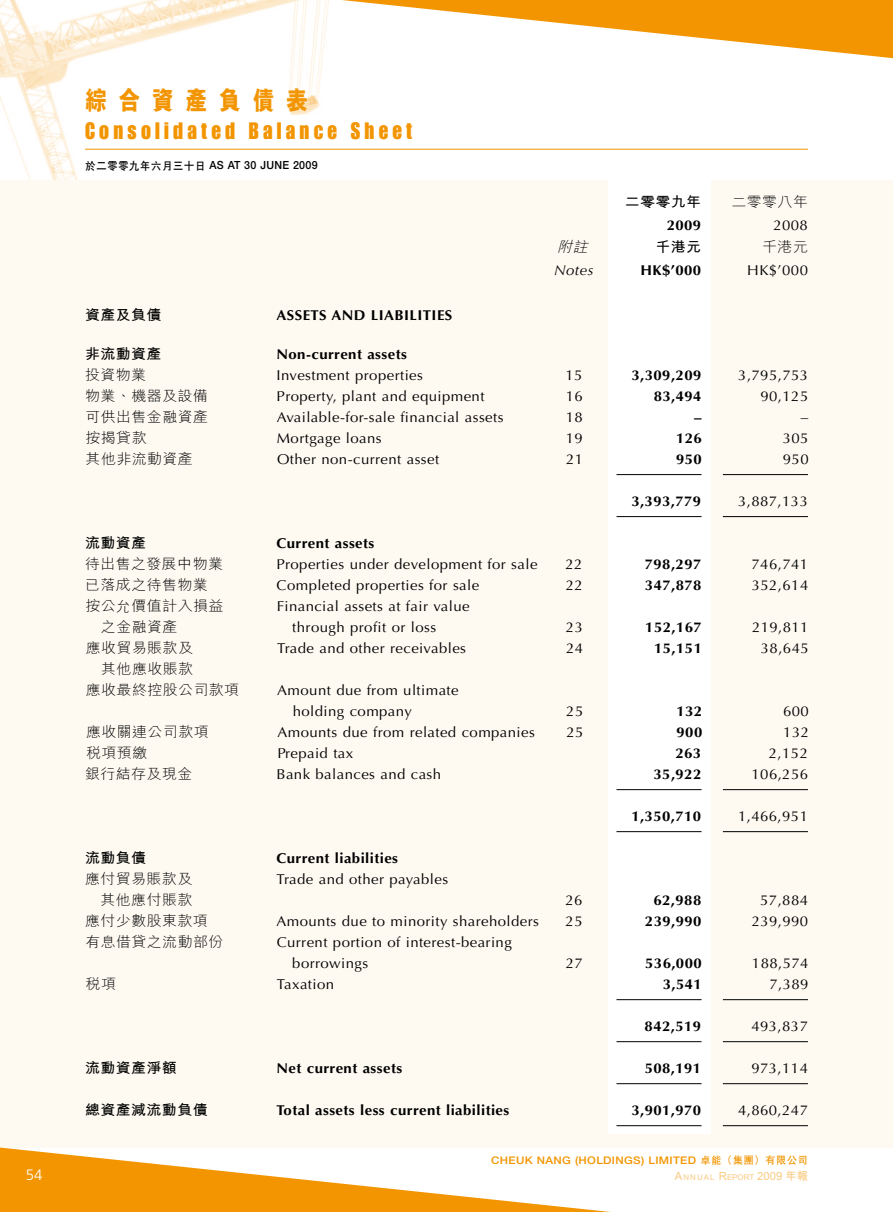
<style>
.page{position:relative;width:893px;height:1212px;background:#fff}
.page>*{position:absolute;margin:0;border:0;box-sizing:border-box;transform-origin:0 0}
.t1{font:800 26.25px "M Hei HK";letter-spacing:.5em;color:#f29500;scale:.85 1}
.t2{font:23.25px "Impact LT Std";letter-spacing:.2em;color:#f29500;scale:.92 1}
.t3{font:300 15px "Frutiger LT Std";color:#fff}
.t4{font:14.25px/21px "Optima LT Std";letter-spacing:.03em;color:#000;scale:1.05 1}
.t5{font:700 14.25px "Optima LT Std";letter-spacing:.03em;color:#000;scale:1.05 1}
.t6{font:300 14.25px/21px "M Hei HK";letter-spacing:.03em;color:#000;scale:1.05 1}
.t7{font:700 14.25px "M Hei HK";letter-spacing:.03em;color:#000;scale:1.05 1}
.t8{font:italic 14.25px "Optima LT Std";letter-spacing:.03em;color:#000;scale:1.05 1}
.t9{font:italic 300 14.25px "M Hei HK";color:#000;scale:1.05 1}
.t10{font:500 11.25px "Helvetica Neue LT Std";letter-spacing:.03em;color:#000;scale:.95 1}
.t11{font:500 10.5px "Helvetica Neue LT Std";letter-spacing:.03em;color:#f29500;scale:1.1 1}
.t12{font:700 7.8px "M Hei HK";color:#f9ca80}
.s1{font-family:"C Hei 2 HK";font-weight:700}
.s2{font-size:11.25px}
</style>
<div class="page">
<img style="left:0;top:0;width:405px;height:181px">
<div style="left:0;top:181px;width:893px;height:967px;background:#fefaf2"></div>
<svg style="left:0;top:1147px;width:610px;height:65px"></svg>
<hr style="left:85px;top:149px;width:723px;height:1px;background:#f29500">
<svg style="left:342px;top:0;width:551px;height:58px"></svg>
<div style="left:608px;top:179px;width:102px;height:955px;background:#fff"></div>
<hr style="left:616px;top:474px;width:85px;height:1px;background:#000">
<hr style="left:723px;top:474px;width:85px;height:1px;background:#000">
<hr style="left:616px;top:516px;width:85px;height:1px;background:#000">
<hr style="left:723px;top:516px;width:85px;height:1px;background:#000">
<hr style="left:616px;top:789px;width:85px;height:1px;background:#000">
<hr style="left:723px;top:789px;width:85px;height:1px;background:#000">
<hr style="left:616px;top:831px;width:85px;height:1px;background:#000">
<hr style="left:723px;top:831px;width:85px;height:1px;background:#000">
<hr style="left:616px;top:999px;width:85px;height:1px;background:#000">
<hr style="left:723px;top:999px;width:85px;height:1px;background:#000">
<hr style="left:616px;top:1041px;width:85px;height:1px;background:#000">
<hr style="left:723px;top:1041px;width:85px;height:1px;background:#000">
<hr style="left:616px;top:1083px;width:85px;height:1px;background:#000">
<hr style="left:723px;top:1083px;width:85px;height:1px;background:#000">
<hr style="left:616px;top:1125px;width:85px;height:1px;background:#000">
<hr style="left:723px;top:1125px;width:85px;height:1px;background:#000">
<p class="t3" style="left:26px;top:1166px;width:18px">54</p>
<h1 class="t1" style="left:85px;top:83px;width:264px">綜合資產負債表</h1>
<h2 class="t2" style="left:85px;top:117px;width:357px">Consolidated Balance Sheet</h2>
<p class="t10" style="left:85px;top:158px;width:246px"><span class="s1">於二零零九年六月三十日</span> AS AT 30 JUNE 2009</p>
<p class="t7" style="left:625px;top:191px;width:74px">二零零九年</p>
<p class="t6" style="left:731px;top:191px;width:74px">二零零八年</p>
<p class="t5" style="left:667px;top:216px;width:34px">2009</p>
<p class="t4" style="left:773px;top:214px;width:34px">2008</p>
<p class="t9" style="left:557px;top:237px;width:35px">附註</p>
<p class="t7" style="left:655px;top:236px;width:45px">千港元</p>
<p class="t6" style="left:762px;top:236px;width:45px">千港元</p>
<p class="t8" style="left:554px;top:261px;width:39px">Notes</p>
<p class="t5" style="left:640px;top:261px;width:59px">HK$’000</p>
<p class="t4" style="left:747px;top:259px;width:59px">HK$’000</p>
<p class="t7" style="left:85px;top:304px;width:74px">資產及負債</p>
<p class="t5" style="left:276px;top:306px;width:142px">ASSETS AND LIABI LITIE</p>
<p class="t5" style="left:445px;top:306px;width:9px">S</p>
<p class="t7" style="left:85px;top:343px;width:74px">非流動資產</p>
<p class="t5" style="left:276px;top:345px;width:126px">Non-current assets</p>
<p class="t6" style="left:85px;top:363px;width:60px">投資物業</p>
<p class="t4" style="left:276px;top:364px;width:141px">Investment properties</p>
<p class="t4" style="left:565px;top:364px;width:18px">15</p>
<p class="t5" style="left:631px;top:366px;width:68px">3,309,209</p>
<p class="t4" style="left:738px;top:364px;width:68px">3,795,753</p>
<p class="t6" style="left:85px;top:384px;width:118px">物業、機器及設備</p>
<p class="t4" style="left:277px;top:385px;width:199px">Property, plant and equipment</p>
<p class="t4" style="left:566px;top:385px;width:18px">16</p>
<p class="t5" style="left:654px;top:387px;width:47px">83,494</p>
<p class="t4" style="left:760px;top:385px;width:47px">90,125</p>
<p class="t6" style="left:85px;top:405px;width:118px">可供出售金融資產</p>
<p class="t4" style="left:277px;top:406px;width:217px">Available-for-sale financial assets</p>
<p class="t4" style="left:566px;top:406px;width:18px">18</p>
<p class="t5" style="left:694px;top:408px;width:9px">–</p>
<p class="t4" style="left:801px;top:406px;width:9px">–</p>
<p class="t6" style="left:86px;top:426px;width:60px">按揭貸款</p>
<p class="t4" style="left:277px;top:427px;width:101px">Mortgage loans</p>
<p class="t4" style="left:566px;top:427px;width:18px">19</p>
<p class="t5" style="left:676px;top:429px;width:26px">126</p>
<p class="t4" style="left:783px;top:427px;width:26px">305</p>
<p class="t6" style="left:86px;top:447px;width:104px">其他非流動資產</p>
<p class="t4" style="left:277px;top:448px;width:156px">Other non-current asset</p>
<p class="t4" style="left:566px;top:448px;width:18px">21</p>
<p class="t5" style="left:676px;top:450px;width:26px">950</p>
<p class="t4" style="left:783px;top:448px;width:26px">950</p>
<p class="t5" style="left:631px;top:492px;width:68px">3,393,779</p>
<p class="t4" style="left:738px;top:490px;width:68px">3,887,133</p>
<p class="t7" style="left:85px;top:532px;width:60px">流動資產</p>
<p class="t5" style="left:276px;top:534px;width:95px">Current assets</p>
<p class="t6" style="left:85px;top:552px;width:133px">待出售之發展中物業</p>
<p class="t4" style="left:276px;top:553px;width:250px">Properties under development for sale</p>
<p class="t4" style="left:565px;top:553px;width:18px">22</p>
<p class="t5" style="left:645px;top:555px;width:55px">798,297</p>
<p class="t4" style="left:752px;top:553px;width:55px">746,741</p>
<p class="t6" style="left:85px;top:573px;width:118px">已落成之待售物業</p>
<p class="t4" style="left:277px;top:574px;width:194px">Completed properties for sale</p>
<p class="t4" style="left:566px;top:574px;width:18px">22</p>
<p class="t5" style="left:645px;top:576px;width:55px">347,878</p>
<p class="t4" style="left:752px;top:574px;width:55px">352,614</p>
<p class="t6" style="left:85px;top:594px;width:133px">按公允價值計入損益</p>
<p class="t4" style="left:277px;top:595px;width:185px">Financial assets at fair value</p>
<p class="t6" style="left:101px;top:615px;width:74px">之金融資產</p>
<p class="t4" style="left:292px;top:616px;width:139px">through profit or loss</p>
<p class="t4" style="left:566px;top:616px;width:18px">23</p>
<p class="t5" style="left:645px;top:618px;width:55px">152,167</p>
<p class="t4" style="left:752px;top:616px;width:55px">219,811</p>
<p class="t6" style="left:86px;top:636px;width:104px">應收貿易賬款及</p>
<p class="t4" style="left:277px;top:637px;width:182px">Trade and other receivables</p>
<p class="t4" style="left:566px;top:637px;width:18px">24</p>
<p class="t5" style="left:654px;top:639px;width:47px">15,151</p>
<p class="t4" style="left:761px;top:637px;width:47px">38,645</p>
<p class="t6" style="left:86px;top:657px;width:148px;text-indent:15px">其他應收賬款<br>應收最終控股公司款項</p>
<p class="t4" style="left:293px;top:679px;width:160px;text-indent:-15px">Amount due from ultimate holding company</p>
<p class="t4" style="left:566px;top:700px;width:18px">25</p>
<p class="t5" style="left:676px;top:702px;width:26px">132</p>
<p class="t4" style="left:783px;top:700px;width:26px">600</p>
<p class="t6" style="left:86px;top:720px;width:118px">應收關連公司款項</p>
<p class="t4" style="left:277px;top:721px;width:247px">Amounts due from related companies</p>
<p class="t4" style="left:566px;top:721px;width:18px">25</p>
<p class="t5" style="left:677px;top:723px;width:26px">900</p>
<p class="t4" style="left:783px;top:721px;width:26px">132</p>
<p class="t6" style="left:86px;top:741px;width:60px">稅項預繳</p>
<p class="t4" style="left:278px;top:742px;width:74px">Prepaid tax</p>
<p class="t5" style="left:675px;top:744px;width:26px">263</p>
<p class="t4" style="left:769px;top:742px;width:39px">2,152</p>
<p class="t6" style="left:85px;top:762px;width:104px">銀行結存及現金</p>
<p class="t4" style="left:276px;top:763px;width:158px">Bank balances and cash</p>
<p class="t5" style="left:653px;top:765px;width:47px">35,922</p>
<p class="t4" style="left:751px;top:763px;width:55px">106,256</p>
<p class="t5" style="left:631px;top:807px;width:68px">1,350,710</p>
<p class="t4" style="left:738px;top:805px;width:68px">1,466,951</p>
<p class="t7" style="left:85px;top:847px;width:60px">流動負債</p>
<p class="t5" style="left:276px;top:849px;width:117px">Current liabilities</p>
<p class="t6" style="left:85px;top:867px;width:104px">應付貿易賬款及</p>
<p class="t4" style="left:276px;top:868px;width:165px">Trade and other payables</p>
<p class="t6" style="left:101px;top:888px;width:89px">其他應付賬款</p>
<p class="t4" style="left:565px;top:889px;width:18px">26</p>
<p class="t5" style="left:653px;top:891px;width:47px">62,988</p>
<p class="t4" style="left:760px;top:889px;width:47px">57,884</p>
<p class="t6" style="left:85px;top:909px;width:118px">應付少數股東款項</p>
<p class="t4" style="left:277px;top:910px;width:251px">Amounts due to minority shareholders</p>
<p class="t4" style="left:566px;top:910px;width:18px">25</p>
<p class="t5" style="left:645px;top:912px;width:55px">239,990</p>
<p class="t4" style="left:752px;top:910px;width:55px">239,990</p>
<p class="t6" style="left:85px;top:930px;width:133px">有息借貸之流動部份</p>
<p class="t4" style="left:292px;top:931px;width:211px;text-indent:-16px">Current portion of interest-bearing borrowings</p>
<p class="t4" style="left:566px;top:952px;width:18px">27</p>
<p class="t5" style="left:645px;top:954px;width:55px">536,000</p>
<p class="t4" style="left:752px;top:952px;width:55px">188,574</p>
<p class="t6" style="left:86px;top:972px;width:30px">稅項</p>
<p class="t4" style="left:277px;top:973px;width:56px">Taxation</p>
<p class="t5" style="left:663px;top:975px;width:39px">3,541</p>
<p class="t4" style="left:769px;top:973px;width:39px">7,389</p>
<p class="t5" style="left:645px;top:1017px;width:55px">842,519</p>
<p class="t4" style="left:751px;top:1015px;width:55px">493,837</p>
<p class="t7" style="left:85px;top:1057px;width:89px">流動資產淨額</p>
<p class="t5" style="left:276px;top:1059px;width:121px">Net current assets</p>
<p class="t5" style="left:645px;top:1059px;width:55px">508,191</p>
<p class="t4" style="left:751px;top:1057px;width:55px">973,114</p>
<p class="t7" style="left:85px;top:1099px;width:118px">總資產減流動負債</p>
<p class="t5" style="left:276px;top:1101px;width:223px">Total assets less current liabilities</p>
<p class="t5" style="left:631px;top:1101px;width:68px">3,901,970</p>
<p class="t4" style="left:738px;top:1099px;width:68px">4,860,247</p>
<p class="t11" style="left:491px;top:1154px;width:290px">CHEUK NANG (HOLDINGS) LIMITED <span class="s1">卓能（集團）有限公司</span></p>
<p class="t12" style="left:675px;top:1171px;width:135px"><span class="s2">A</span>N N UAL <span class="s2">R</span>EPORT <span class="s2">2009 年報</span></p>
</div>
